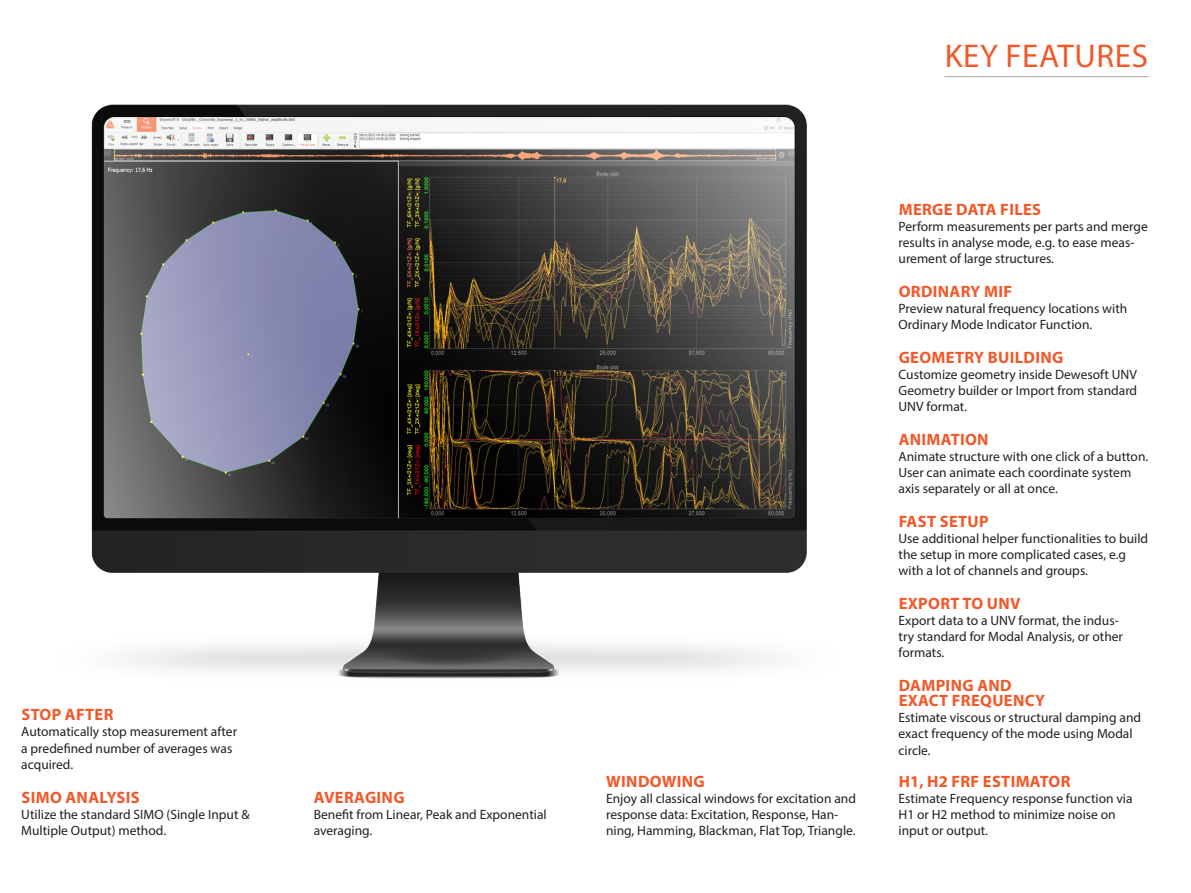
<style>
.page{position:relative;width:1191px;height:893px;background:#fff}
.page>*{position:absolute;margin:0;border:0;box-sizing:border-box;transform-origin:0 0}
.t1{font:33px "Myriad Pro";letter-spacing:.02em;color:#f1592a}
.t2{font:700 16.5px/15px "Myriad Pro";letter-spacing:.02em;color:#f1592a}
.t3{font:13.5px/16.2px "Myriad Pro";color:#231f20}
</style>
<div class="page">
<hr style="left:944px;top:76px;width:204px;height:1px;background:#a8a8a6">
<img style="left:91px;top:76px;width:982px;height:603px">
<p class="t2" style="left:21px;top:706px;width:94px">STOP AFTER</p>
<p class="t3" style="left:21px;top:723px;width:217px">Automatically stop measurement after a predefined number of averages was acquired.</p>
<p class="t2" style="left:21px;top:789px;width:120px">SIMO ANALYSIS</p>
<p class="t3" style="left:21px;top:806px;width:230px">Utilize the standard SIMO (Single Input &amp;<br>Multiple Output) method.</p>
<p class="t2" style="left:314px;top:789px;width:92px">AVERAGING</p>
<p class="t3" style="left:314px;top:806px;width:234px">Benefit from Linear, Peak and Exponential averaging.</p>
<h1 class="t1" style="left:944px;top:36px;width:205px">KEY FEATURES</h1>
<p class="t2" style="left:606px;top:773px;width:100px">WINDOWING</p>
<p class="t3" style="left:606px;top:790px;width:251px">Enjoy all classical windows for excitation and response data: Excitation, Response, Han&shy;ning, Hamming, Blackman, Flat Top, Triangle.</p>
<p class="t2" style="left:898px;top:201px;width:144px">MERGE DATA FILES</p>
<p class="t3" style="left:898px;top:218px;width:251px">Perform measurements per parts and merge results in analyse mode, e.g. to ease meas&shy;urement of large structures.</p>
<p class="t2" style="left:898px;top:283px;width:115px">ORDINARY MIF</p>
<p class="t3" style="left:898px;top:300px;width:230px">Preview natural frequency locations with<br>Ordinary Mode Indicator Function.</p>
<p class="t2" style="left:898px;top:349px;width:166px">GEOMETRY BUILDING</p>
<p class="t3" style="left:898px;top:366px;width:240px;text-align:justify">Customize geometry inside Dewesoft UNV Geometry builder or Import from standard UNV format.</p>
<p class="t2" style="left:898px;top:431px;width:91px">ANIMATION</p>
<p class="t3" style="left:898px;top:448px;width:251px">Animate structure with one click of a button.<br>User can animate each coordinate system axis separately or all at once.</p>
<p class="t2" style="left:898px;top:513px;width:92px">FAST SETUP</p>
<p class="t3" style="left:898px;top:530px;width:251px">Use additional helper functionalities to build the setup in more complicated cases, e.g with a lot of channels and groups.</p>
<p class="t2" style="left:898px;top:595px;width:124px">EXPORT TO UNV</p>
<p class="t3" style="left:898px;top:612px;width:226px">Export data to a UNV format, the indus&shy;try standard for Modal Analysis, or other formats.</p>
<p class="t2" style="left:898px;top:677px;width:148px">DAMPING AND<br>EXACT FREQUENCY</p>
<p class="t3" style="left:898px;top:709px;width:244px">Estimate viscous or structural damping and exact frequency of the mode using Modal circle.</p>
<p class="t2" style="left:898px;top:773px;width:173px">H1, H2 FRF ESTIMATOR</p>
<p class="t3" style="left:898px;top:790px;width:236px">Estimate Frequency response function via<br>H1 or H2 method to minimize noise on input or output.</p>
</div>
